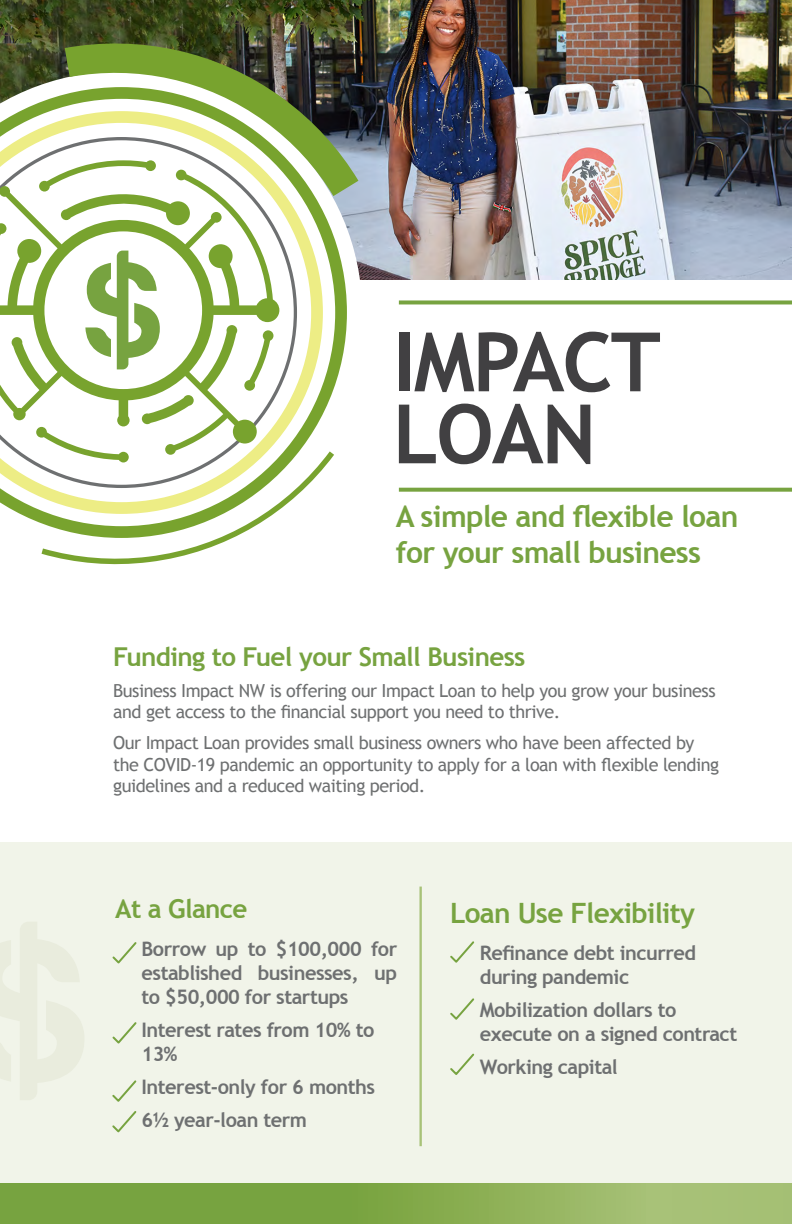
<style>
.page{position:relative;width:792px;height:1224px;background:#fff}
.page>*{position:absolute;margin:0;border:0;box-sizing:border-box;transform-origin:0 0}
.t1{font:700 82px/72px "Trebuchet MS";letter-spacing:-.025em;color:#414042}
.t2{font:700 30px/36px "Trebuchet MS";letter-spacing:-.025em;color:#77a340}
.t3{font:700 28px "Trebuchet MS";letter-spacing:-.025em;color:#77a340}
.t4{font:700 26px "Trebuchet MS";letter-spacing:-.025em;color:#77a340}
.t5{font:700 20px/24px "Trebuchet MS";letter-spacing:-.025em;color:#6e7071}
.t6{font:18px/21.6px "Trebuchet MS";letter-spacing:-.025em;color:#6e7071}
</style>
<div class="page">
<img style="left:0;top:0;width:792px;height:280px">
<svg style="left:399px;top:488px;width:393px;height:4px;background:#81aa4f"></svg>
<svg style="left:399px;top:300px;width:393px;height:4px;background:#87ad56"></svg>
<img style="left:33px;top:39px;width:353px;height:190px">
<svg style="left:0;top:87px;width:347px;height:434px"></svg>
<svg style="left:39px;top:160px;width:151px;height:10px"></svg>
<svg style="left:0;top:170px;width:279px;height:285px"></svg>
<svg style="left:36px;top:251px;width:304px;height:314px"></svg>
<svg style="left:0;top:1183px;width:792px;height:41px;background:#88ad52"></svg>
<div style="left:0;top:842px;width:792px;height:341px;background:#f1f4e9"></div>
<svg style="left:112px;top:942px;width:25px;height:22px"></svg>
<svg style="left:112px;top:1080px;width:25px;height:53px"></svg>
<svg style="left:112px;top:1022px;width:25px;height:22px"></svg>
<svg style="left:0;top:922px;width:84px;height:178px"></svg>
<hr style="left:419px;top:887px;width:3px;height:259px;background:#a8c278">
<svg style="left:450px;top:941px;width:25px;height:22px"></svg>
<svg style="left:450px;top:998px;width:25px;height:22px"></svg>
<svg style="left:450px;top:1053px;width:25px;height:22px"></svg>
<h1 class="t1" style="left:393px;top:326px;width:269px">IMPACT<br>LOAN</h1>
<h2 class="t2" style="left:396px;top:498px;width:344px">A simple and flexible loan for your small business</h2>
<h3 class="t4" style="left:113px;top:641px;width:414px">Funding to Fuel your Small Business</h3>
<p class="t6" style="left:113px;top:680px;width:604px">Business Impact NW is offering our Impact Loan to help you grow your business and get access to the financial support you need to thrive.</p>
<p class="t6" style="left:113px;top:732px;width:608px">Our Impact Loan provides small business owners who have been affected by the COVID-19 pandemic an opportunity to apply for a loan with flexible lending guidelines and a reduced waiting period.</p>
<h3 class="t4" style="left:115px;top:892px;width:134px">At a Glance</h3>
<p class="t5" style="left:142px;top:937px;width:257px;text-align:justify">Borrow up to $100,000 for established businesses, up to $50,000 for startups</p>
<p class="t5" style="left:142px;top:1018px;width:234px">Interest rates from 10% to<br>13%</p>
<p class="t5" style="left:142px;top:1070px;width:235px;line-height:33px">Interest-only for 6 months<br>6½ year-loan term</p>
<h3 class="t3" style="left:450px;top:896px;width:247px">Loan Use Flexibility</h3>
<p class="t5" style="left:480px;top:941px;width:218px">Refinance debt incurred during pandemic</p>
<p class="t5" style="left:480px;top:998px;width:259px">Mobilization dollars to execute on a signed contract</p>
<p class="t5" style="left:480px;top:1055px;width:139px">Working capital</p>
</div>
